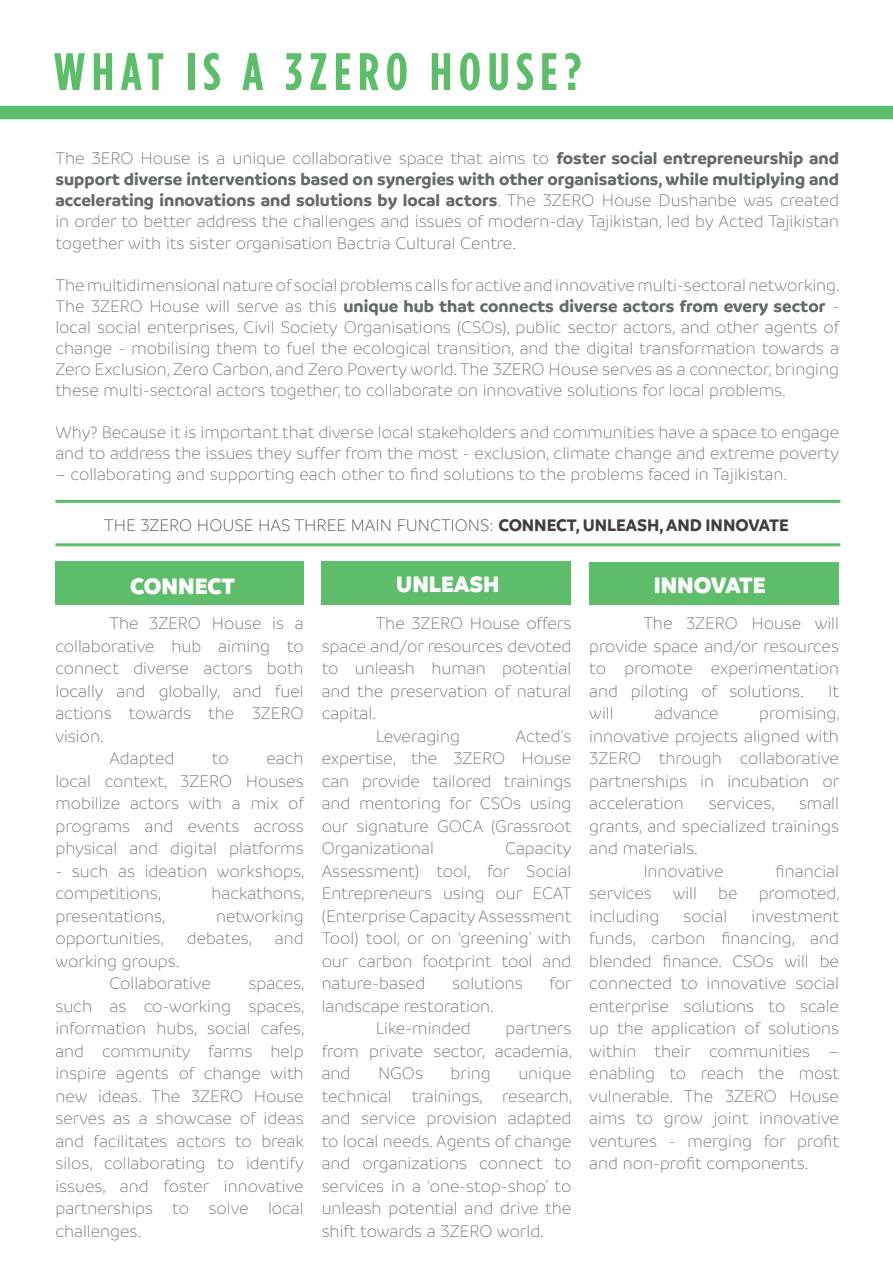
<style>
.page{position:relative;width:893px;height:1263px;background:#fff}
.page>*{position:absolute;margin:0;border:0;box-sizing:border-box;transform-origin:0 0}
.t1{font:700 52.5px "Gotham Condensed";letter-spacing:.13em;color:#5dbd6b}
.t2{font:900 24px "Branding";color:#fff}
.t3{font:300 18px/22.5px "Branding";color:#646969;text-align:justify}
.t4{font:300 18px "Branding";color:#3d3f42}
.s1{font-weight:700}
</style>
<div class="page">
<div style="left:55px;top:561px;width:249px;height:43px;background:#5dbd6b"></div>
<div style="left:322px;top:561px;width:249px;height:43px;background:#5dbd6b"></div>
<div style="left:589px;top:562px;width:250px;height:42px;background:#5dbd6b"></div>
<hr style="left:55px;top:500px;width:785px;height:3px;background:#5dbd6b">
<hr style="left:55px;top:543px;width:785px;height:3px;background:#5dbd6b">
<div style="left:0;top:106px;width:893px;height:13px;background:#5dbd6b"></div>
<p class="t1" style="left:54px;top:42px;width:529px">WHAT IS A 3ZERO HOUSE?</p>
<p class="t3" style="left:55px;top:148px;width:785px;line-height:21px">The 3ERO House is a unique collaborative space that aims to <span class="s1">foster social entrepreneurship and support diverse interventions based on synergies with other organisations, while multiplying and accelerating innovations and solutions by local actors</span>. The 3ZERO House Dushanbe was created in order to better address the challenges and issues of modern-day Tajikistan, led by Acted Tajikistan together with its sister organisation Bactria Cultural Centre.</p>
<p class="t3" style="left:55px;top:274px;width:786px;line-height:21px">The multidimensional nature of social problems calls for active and innovative multi-sectoral networking.<br>The 3ZERO House will serve as this <span class="s1">unique hub that connects diverse actors from every sector</span> - local social enterprises, Civil Society Organisations (CSOs), public sector actors, and other agents of change - mobilising them to fuel the ecological transition, and the digital transformation towards a Zero Exclusion, Zero Carbon, and Zero Poverty world. The 3ZERO House serves as a connector, bringing these multi-sectoral actors together, to collaborate on innovative solutions for local problems.</p>
<p class="t3" style="left:55px;top:421px;width:785px;line-height:21px">Why? Because it is important that diverse local stakeholders and communities have a space to engage and to address the issues they suffer from the most - exclusion, climate change and extreme poverty</p>
<p class="t3" style="left:55px;top:463px;width:733px">– collaborating and supporting each other to find solutions to the problems faced in Tajikistan.</p>
<p class="t4" style="left:104px;top:516px;width:686px">THE 3ZERO HOUSE HAS THREE MAIN FUNCTIONS: <span class="s1">CONNECT, UNLEASH, AND INNOVATE</span></p>
<p class="t2" style="left:130px;top:571px;width:106px">CONNECT</p>
<p class="t2" style="left:396px;top:570px;width:105px">UNLEASH</p>
<p class="t2" style="left:654px;top:571px;width:114px">INNOVATE</p>
<p class="t3" style="left:55px;top:612px;width:250px;text-indent:54px">The 3ZERO House is a collaborative hub aiming to connect diverse actors both locally and globally, and fuel actions towards the 3ZERO vision.</p>
<p class="t3" style="left:109px;top:747px;width:67px">Adapted</p>
<p class="t3" style="left:212px;top:747px;width:18px">to</p>
<p class="t3" style="left:589px;top:612px;width:251px;text-indent:54px">The 3ZERO House will provide space and/or resources to promote experimentation and piloting of solutions.</p>
<p class="t3" style="left:322px;top:612px;width:251px;text-indent:54px">The 3ZERO House offers space and/or resources devoted to unleash human potential and the preservation of natural capital.</p>
<p class="t3" style="left:376px;top:725px;width:86px">Leveraging</p>
<p class="t3" style="left:828px;top:680px;width:12px">It</p>
<p class="t3" style="left:589px;top:702px;width:26px">will</p>
<p class="t3" style="left:654px;top:702px;width:66px">advance</p>
<p class="t3" style="left:589px;top:702px;width:252px;text-indent:170px">promising, innovative projects aligned with 3ZERO through collaborative partnerships in incubation or acceleration</p>
<p class="t3" style="left:322px;top:725px;width:251px;text-indent:194px">Acted’s expertise, the 3ZERO House can provide tailored trainings and mentoring for CSOs using our signature GOCA (Grassroot Organizational</p>
<p class="t3" style="left:55px;top:747px;width:250px;text-indent:211px">each local context, 3ZERO Houses mobilize actors with a mix of programs and events across physical and digital platforms</p>
<p class="t3" style="left:55px;top:860px;width:251px">- such as ideation workshops, competitions,</p>
<p class="t3" style="left:589px;top:792px;width:251px;text-indent:210px">small grants, and specialized trainings and materials.</p>
<p class="t3" style="left:643px;top:860px;width:82px">Innovative</p>
<p class="t3" style="left:709px;top:792px;width:67px">services,</p>
<p class="t3" style="left:322px;top:837px;width:252px;text-indent:184px">Capacity Assessment) tool, for Social Entrepreneurs using our ECAT (Enterprise Capacity Assessment Tool) tool, or on ‘greening’ with our carbon footprint tool and nature-based</p>
<p class="t3" style="left:589px;top:860px;width:252px;text-indent:186px">financial services will be promoted, including</p>
<p class="t3" style="left:211px;top:882px;width:95px">hackathons,</p>
<p class="t3" style="left:684px;top:905px;width:45px">social</p>
<p class="t3" style="left:55px;top:905px;width:112px">presentations,</p>
<p class="t3" style="left:216px;top:905px;width:89px">networking</p>
<p class="t3" style="left:55px;top:927px;width:110px">opportunities,</p>
<p class="t3" style="left:187px;top:927px;width:67px">debates,</p>
<p class="t3" style="left:275px;top:927px;width:30px">and</p>
<p class="t3" style="left:55px;top:950px;width:126px">working groups.</p>
<p class="t3" style="left:109px;top:972px;width:103px">Collaborative</p>
<p class="t3" style="left:589px;top:905px;width:251px;text-indent:162px">investment funds, carbon financing, and blended finance. CSOs will be connected to innovative social enterprise solutions to scale up the application of solutions within their communities – enabling to reach the most vulnerable. The 3ZERO House aims to grow joint innovative ventures - merging for profit and non-profit components.</p>
<p class="t3" style="left:452px;top:972px;width:72px">solutions</p>
<p class="t3" style="left:550px;top:972px;width:24px">for</p>
<p class="t3" style="left:322px;top:995px;width:174px">landscape restoration.</p>
<p class="t3" style="left:376px;top:1017px;width:97px">Like-minded</p>
<p class="t3" style="left:55px;top:972px;width:251px;text-indent:193px">spaces, such as co-working spaces, information hubs, social cafes, and community farms help inspire agents of change with new ideas. The 3ZERO House serves as a showcase of ideas and facilitates actors to break silos, collaborating to identify issues, and foster innovative partnerships to solve local challenges.</p>
<p class="t3" style="left:322px;top:1017px;width:252px;text-indent:184px">partners from private sector, academia, and</p>
<p class="t3" style="left:378px;top:1062px;width:46px">NGOs</p>
<p class="t3" style="left:451px;top:1062px;width:42px">bring</p>
<p class="t3" style="left:322px;top:1062px;width:252px;text-indent:197px">unique technical trainings, research, and service provision adapted to local needs. Agents of change and organizations connect to services in a ‘one-stop-shop’ to unleash potential and drive the shift towards a 3ZERO world.</p>
</div>
